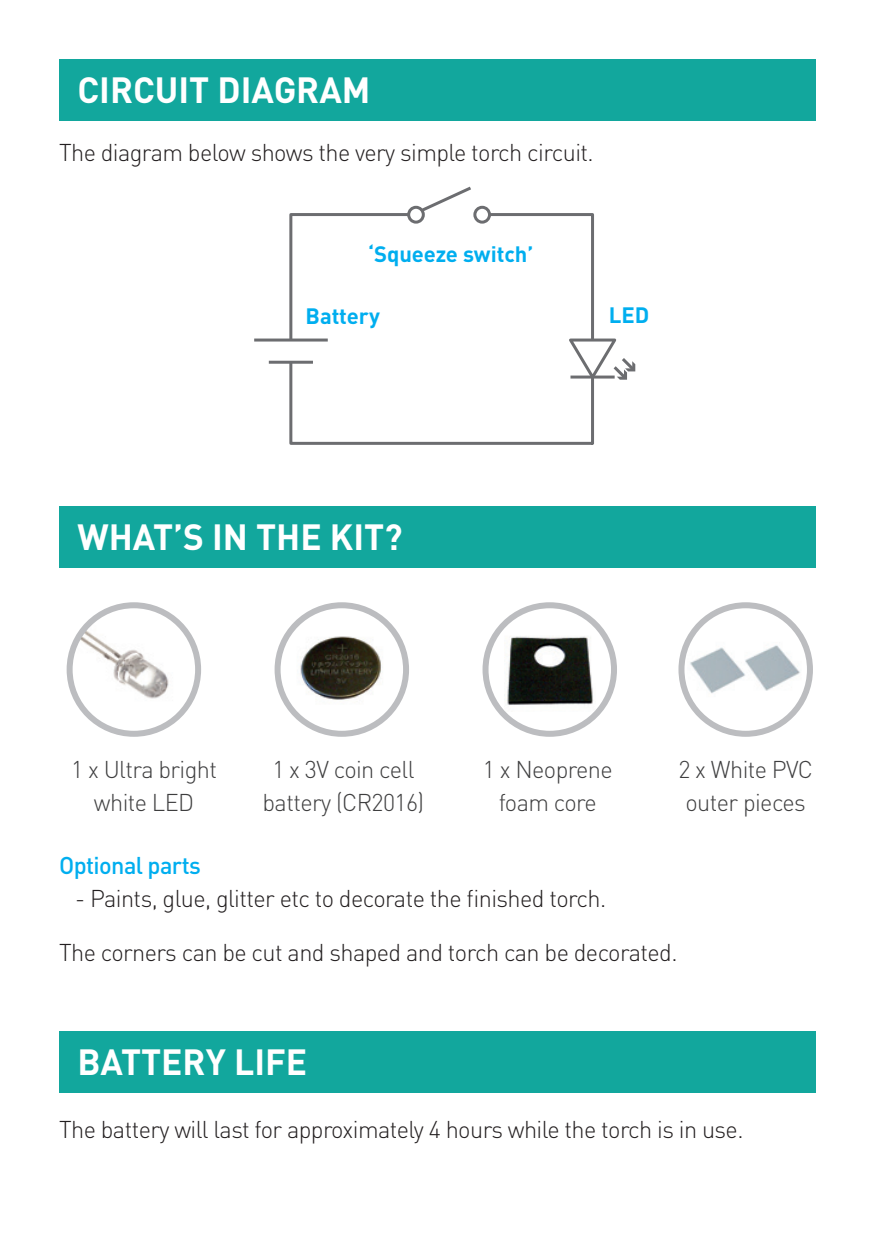
<style>
.page{position:relative;width:893px;height:1259px;background:#fff}
.page>*{position:absolute;margin:0;border:0;box-sizing:border-box;transform-origin:0 0}
.t1{font:700 36px "DIN Pro";color:#fff}
.t2{font:300 24px "DIN Pro";letter-spacing:-.025em;color:#231f20}
.t3{font:300 24px/33px "DIN Pro";letter-spacing:-.025em;color:#3e3e3f;text-align:center}
.t4{font:500 24px "DIN Pro";letter-spacing:-.025em;color:#00aeef}
.t5{font:700 21.9px "DIN Pro";letter-spacing:-.005em;color:#00aeef}
</style>
<div class="page">
<div style="left:59px;top:60px;width:757px;height:61px;background:#12a79d"></div>
<hr style="left:254px;top:338px;width:74px;height:3px;background:#6c6d70">
<hr style="left:269px;top:361px;width:44px;height:3px;background:#6c6d70">
<svg style="left:288px;top:186px;width:348px;height:259px"></svg>
<div style="left:59px;top:506px;width:757px;height:62px;background:#12a79d"></div>
<div style="left:59px;top:1031px;width:757px;height:62px;background:#12a79d"></div>
<img style="left:70px;top:605px;width:126px;height:113px">
<div style="left:67px;top:602px;width:134px;height:135px;border:6px solid #bcbdc0;border-radius:50%"></div>
<img style="left:297px;top:627px;width:90px;height:90px">
<div style="left:275px;top:602px;width:134px;height:135px;border:6px solid #bcbdc0;border-radius:50%"></div>
<img style="left:505px;top:626px;width:90px;height:87px">
<div style="left:482px;top:602px;width:135px;height:135px;border:6px solid #bcbdc0;border-radius:50%"></div>
<img style="left:687px;top:642px;width:117px;height:55px">
<div style="left:678px;top:602px;width:135px;height:135px;border:6px solid #bcbdc0;border-radius:50%"></div>
<h1 class="t1" style="left:77px;top:66px;width:295px">CIRCUIT DIAGRAM</h1>
<p class="t2" style="left:59px;top:136px;width:536px">The diagram below shows the very simple torch circuit.</p>
<p class="t5" style="left:368px;top:239px;width:167px">‘Squeeze switch’</p>
<p class="t5" style="left:306px;top:301px;width:76px">Battery</p>
<p class="t5" style="left:609px;top:300px;width:42px">LED</p>
<h1 class="t1" style="left:77px;top:512px;width:327px">WHAT’S IN THE KIT?</h1>
<p class="t3" style="left:71px;top:752px;width:147px">1 x Ultra bright white LED</p>
<p class="t3" style="left:263px;top:752px;width:163px">1 x 3V coin cell battery (CR2016)</p>
<p class="t3" style="left:483px;top:752px;width:131px">1 x Neoprene foam core</p>
<p class="t3" style="left:678px;top:752px;width:136px;text-align:left">2 x White PVC outer pieces</p>
<p class="t4" style="left:59px;top:849px;width:143px">Optional parts</p>
<p class="t2" style="left:75px;top:882px;width:532px">- Paints, glue, glitter etc to decorate the finished torch.</p>
<p class="t2" style="left:59px;top:936px;width:620px">The corners can be cut and shaped and torch can be decorated.</p>
<h1 class="t1" style="left:77px;top:1037px;width:231px">BATTERY LIFE</h1>
<p class="t2" style="left:59px;top:1113px;width:686px">The battery will last for approximately 4 hours while the torch is in use.</p>
</div>
